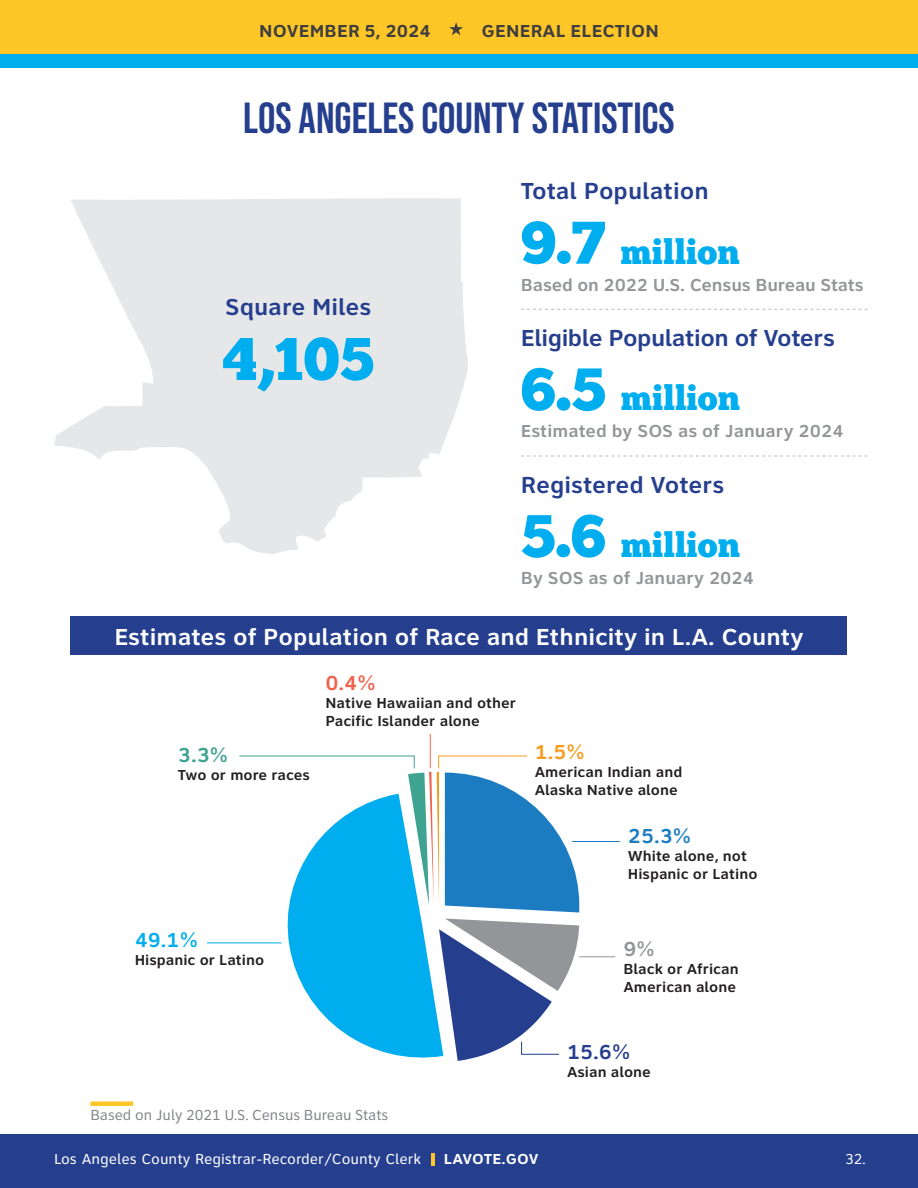
<style>
.page{position:relative;width:918px;height:1188px;background:#fff}
.page>*{position:absolute;margin:0;border:0;box-sizing:border-box;transform-origin:0 0}
.t1{font:60px "Chunk Five Ex";color:#00aeef}
.t2{font:43.5px "Bebas Neue";color:#253f8e}
.t3{font:34.5px "Chunk Five Ex";color:#00aeef}
.t4{font:700 24px "Clearview ADA";color:#fff}
.t5{font:700 24px "Clearview ADA";color:#253f8e}
.t6{font:700 24px "Clearview ADA";letter-spacing:-.02em;color:#253f8e}
.t7{font:700 21px "Clearview ADA";color:#1c7cc1}
.t8{font:700 21px "Clearview ADA";color:#253f8e}
.t9{font:700 21px "Clearview ADA";color:#00aeef}
.t10{font:700 21px "Clearview ADA";color:#3fa392}
.t11{font:700 21px "Clearview ADA";color:#f1614b}
.t12{font:700 21px "Clearview ADA";color:#f59c1f}
.t13{font:700 21px "Clearview ADA";color:#939598}
.t14{font:700 18px "Clearview ADA";color:#939598}
.t15{font:700 18px "Clearview Text";letter-spacing:.015em;color:#3e3e3f}
.t16{font:700 15px/18px "Clearview ADA";color:#231f20}
.t17{font:15px "Clearview Text";color:#fff}
.t18{font:15px "Clearview ADA";color:#808285}
.t19{font:700 15px "Clearview Text";color:#fff}
.t20{font:15px "Clearview ADA";color:#fff}
.s1{font-size:60px}
</style>
<div class="page">
<div style="left:0;top:1134px;width:918px;height:54px;background:#253f8e"></div>
<div style="left:0;top:0;width:918px;height:54px;background:#fec627"></div>
<div style="left:0;top:54px;width:918px;height:14px;background:#00aeef"></div>
<svg style="left:449px;top:22px;width:14px;height:13px"></svg>
<svg style="left:431px;top:1153px;width:3px;height:13px"></svg>
<svg style="left:54px;top:198px;width:414px;height:357px;fill:#e6e7e9"></svg>
<svg style="left:521px;top:309px;width:347px;height:1px"></svg>
<svg style="left:521px;top:456px;width:347px;height:1px"></svg>
<div style="left:71px;top:617px;width:776px;height:38px;background:#253f8e"></div>
<div style="left:90px;top:1101px;width:43px;height:5px;background:#fec627"></div>
<svg style="left:278px;top:912px;width:161px;height:146px;fill:#00aeef"></svg>
<hr style="left:430px;top:734px;width:1px;height:34px;background:#f1614b">
<svg style="left:439px;top:919px;width:140px;height:142px"></svg>
<svg style="left:239px;top:755px;width:340px;height:157px"></svg>
<hr style="left:572px;top:841px;width:48px;height:1px;background:#1c7cc1">
<hr style="left:579px;top:956px;width:36px;height:1px;background:#939598">
<hr style="left:207px;top:943px;width:74px;height:1px;background:#00aeef">
<p class="t15" style="left:259px;top:20px;width:173px">NOVEMBER 5, 2024</p>
<p class="t15" style="left:482px;top:20px;width:179px">GENERAL ELECTION</p>
<p class="t2" style="left:243px;top:93px;width:433px">LOS ANGELES COUNTY STATISTICS</p>
<p class="t5" style="left:521px;top:175px;width:189px">Total Population</p>
<p class="t3" style="left:521px;top:226px;width:220px"><span class="s1">9.7</span> million</p>
<p class="t14" style="left:521px;top:273px;width:344px">Based on 2022 U.S. Census Bureau Stats</p>
<p class="t6" style="left:521px;top:322px;width:316px">Eligible Population of Voters</p>
<p class="t3" style="left:521px;top:372px;width:221px"><span class="s1">6.5</span> million</p>
<p class="t14" style="left:521px;top:419px;width:324px">Estimated by SOS as of January 2024</p>
<p class="t5" style="left:521px;top:468px;width:205px">Registered Voters</p>
<p class="t3" style="left:521px;top:519px;width:221px"><span class="s1">5.6</span> million</p>
<p class="t14" style="left:521px;top:566px;width:235px">By SOS as of January 2024</p>
<p class="t4" style="left:114px;top:621px;width:691px">Estimates of Population of Race and Ethnicity in L.A. County</p>
<p class="t5" style="left:225px;top:291px;width:148px">Square Miles</p>
<p class="t1" style="left:223px;top:314px;width:153px">4,105</p>
<p class="t10" style="left:178px;top:741px;width:52px">3.3%</p>
<p class="t16" style="left:178px;top:765px;width:134px">Two or more races</p>
<p class="t11" style="left:326px;top:669px;width:52px">0.4%</p>
<p class="t16" style="left:326px;top:694px;width:192px">Native Hawaiian and other<br>Pacific Islander alone</p>
<p class="t12" style="left:535px;top:738px;width:52px">1.5%</p>
<p class="t16" style="left:535px;top:762px;width:149px">American Indian and<br>Alaska Native alone</p>
<p class="t7" style="left:628px;top:821px;width:65px">25.3%</p>
<p class="t16" style="left:628px;top:846px;width:131px">White alone, not<br>Hispanic or Latino</p>
<p class="t9" style="left:135px;top:926px;width:65px">49.1%</p>
<p class="t16" style="left:135px;top:950px;width:131px">Hispanic or Latino</p>
<p class="t13" style="left:623px;top:935px;width:33px">9%</p>
<p class="t16" style="left:623px;top:959px;width:117px">Black or African<br>American alone</p>
<p class="t18" style="left:90px;top:1106px;width:300px">Based on July 2021 U.S. Census Bureau Stats</p>
<p class="t8" style="left:567px;top:1038px;width:65px">15.6%</p>
<p class="t16" style="left:567px;top:1062px;width:86px">Asian alone</p>
<p class="t17" style="left:54px;top:1151px;width:369px">Los Angeles County Registrar-Recorder/County Clerk</p>
<p class="t19" style="left:444px;top:1151px;width:96px">LAVOTE.GOV</p>
<p class="t20" style="left:845px;top:1150px;width:22px">32.</p>
</div>
